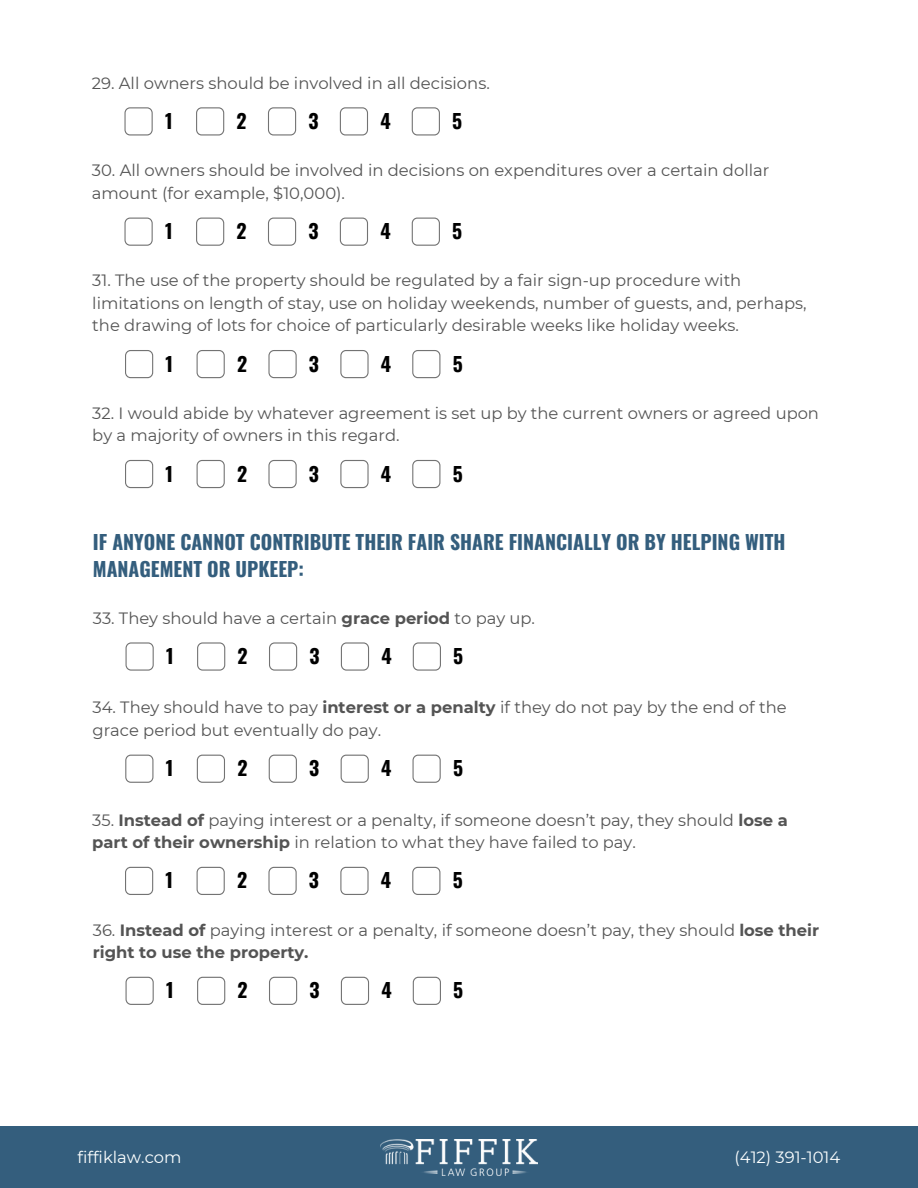
<style>
.page{position:relative;width:918px;height:1188px;background:#fff}
.page>*{position:absolute;margin:0;border:0;box-sizing:border-box;transform-origin:0 0}
.t1{font:700 19.65px/27px "Oswald";color:#345e7d}
.t2{font:700 19.65px "Oswald";color:#000}
.t3{font:16.35px/22.5px "Montserrat";color:#545454}
.t4{font:16.35px "Montserrat";color:#fcffff}
.s1{font-weight:700}
</style>
<div class="page">
<div style="left:0;top:1126px;width:918px;height:62px;background:#345e7d"></div>
<img style="left:380px;top:1140px;width:158px;height:36px">
<svg style="left:125px;top:350px;width:28px;height:28px"></svg>
<svg style="left:197px;top:350px;width:28px;height:28px"></svg>
<svg style="left:268px;top:350px;width:29px;height:28px"></svg>
<svg style="left:340px;top:350px;width:29px;height:28px"></svg>
<svg style="left:412px;top:350px;width:28px;height:28px"></svg>
<svg style="left:125px;top:460px;width:28px;height:28px"></svg>
<svg style="left:197px;top:460px;width:28px;height:28px"></svg>
<svg style="left:268px;top:460px;width:29px;height:28px"></svg>
<svg style="left:340px;top:460px;width:29px;height:28px"></svg>
<svg style="left:412px;top:460px;width:28px;height:28px"></svg>
<svg style="left:126px;top:642px;width:28px;height:29px"></svg>
<svg style="left:197px;top:642px;width:28px;height:29px"></svg>
<svg style="left:269px;top:642px;width:28px;height:29px"></svg>
<svg style="left:341px;top:642px;width:28px;height:29px"></svg>
<svg style="left:413px;top:642px;width:28px;height:29px"></svg>
<svg style="left:125px;top:755px;width:28px;height:28px"></svg>
<svg style="left:197px;top:755px;width:28px;height:28px"></svg>
<svg style="left:269px;top:755px;width:28px;height:28px"></svg>
<svg style="left:341px;top:755px;width:28px;height:28px"></svg>
<svg style="left:413px;top:755px;width:28px;height:28px"></svg>
<svg style="left:125px;top:867px;width:28px;height:28px"></svg>
<svg style="left:197px;top:867px;width:28px;height:28px"></svg>
<svg style="left:268px;top:867px;width:29px;height:28px"></svg>
<svg style="left:340px;top:867px;width:29px;height:28px"></svg>
<svg style="left:412px;top:867px;width:28px;height:28px"></svg>
<svg style="left:124px;top:107px;width:29px;height:29px"></svg>
<svg style="left:196px;top:107px;width:28px;height:29px"></svg>
<svg style="left:268px;top:107px;width:28px;height:29px"></svg>
<svg style="left:340px;top:107px;width:28px;height:29px"></svg>
<svg style="left:412px;top:107px;width:28px;height:29px"></svg>
<svg style="left:124px;top:218px;width:29px;height:28px"></svg>
<svg style="left:196px;top:218px;width:28px;height:28px"></svg>
<svg style="left:268px;top:218px;width:28px;height:28px"></svg>
<svg style="left:340px;top:218px;width:28px;height:28px"></svg>
<svg style="left:412px;top:218px;width:28px;height:28px"></svg>
<svg style="left:126px;top:977px;width:28px;height:28px"></svg>
<svg style="left:197px;top:977px;width:28px;height:28px"></svg>
<svg style="left:269px;top:977px;width:28px;height:28px"></svg>
<svg style="left:341px;top:977px;width:28px;height:28px"></svg>
<svg style="left:413px;top:977px;width:28px;height:28px"></svg>
<p class="t3" style="left:92px;top:72px;width:400px">29. All owners should be involved in all decisions.</p>
<p class="t2" style="left:165px;top:106px;width:9px">1</p>
<p class="t2" style="left:237px;top:106px;width:12px">2</p>
<p class="t2" style="left:308px;top:106px;width:12px">3</p>
<p class="t2" style="left:380px;top:106px;width:12px">4</p>
<p class="t2" style="left:452px;top:106px;width:12px">5</p>
<p class="t3" style="left:92px;top:159px;width:679px">30. All owners should be involved in decisions on expenditures over a certain dollar amount (for example, $10,000).</p>
<p class="t2" style="left:165px;top:216px;width:9px">1</p>
<p class="t2" style="left:237px;top:216px;width:12px">2</p>
<p class="t2" style="left:308px;top:216px;width:12px">3</p>
<p class="t2" style="left:380px;top:216px;width:12px">4</p>
<p class="t2" style="left:452px;top:216px;width:12px">5</p>
<p class="t3" style="left:92px;top:269px;width:716px">31. The use of the property should be regulated by a fair sign-up procedure with limitations on length of stay, use on holiday weekends, number of guests, and, perhaps, the drawing of lots for choice of particularly desirable weeks like holiday weeks.</p>
<p class="t2" style="left:166px;top:348px;width:9px">1</p>
<p class="t2" style="left:237px;top:348px;width:12px">2</p>
<p class="t2" style="left:309px;top:348px;width:12px">3</p>
<p class="t2" style="left:381px;top:348px;width:12px">4</p>
<p class="t2" style="left:453px;top:348px;width:12px">5</p>
<p class="t3" style="left:92px;top:402px;width:728px">32. I would abide by whatever agreement is set up by the current owners or agreed upon by a majority of owners in this regard.</p>
<p class="t2" style="left:166px;top:458px;width:9px">1</p>
<p class="t2" style="left:237px;top:458px;width:12px">2</p>
<p class="t2" style="left:309px;top:458px;width:12px">3</p>
<p class="t2" style="left:381px;top:458px;width:12px">4</p>
<p class="t2" style="left:453px;top:458px;width:12px">5</p>
<p class="t1" style="left:93px;top:527px;width:694px">IF ANYONE CANNOT CONTRIBUTE THEIR FAIR SHARE FINANCIALLY OR BY HELPING WITH<br>MANAGEMENT OR UPKEEP:</p>
<p class="t3" style="left:93px;top:607px;width:444px">33. They should have a certain <span class="s1">grace period</span> to pay up.</p>
<p class="t2" style="left:166px;top:641px;width:9px">1</p>
<p class="t2" style="left:238px;top:641px;width:12px">2</p>
<p class="t2" style="left:310px;top:641px;width:12px">3</p>
<p class="t2" style="left:381px;top:641px;width:12px">4</p>
<p class="t2" style="left:453px;top:641px;width:12px">5</p>
<p class="t3" style="left:93px;top:696px;width:696px">34. They should have to pay <span class="s1">interest or a penalty</span> if they do not pay by the end of the grace period but eventually do pay.</p>
<p class="t2" style="left:166px;top:753px;width:9px">1</p>
<p class="t2" style="left:237px;top:753px;width:12px">2</p>
<p class="t2" style="left:309px;top:753px;width:12px">3</p>
<p class="t2" style="left:381px;top:753px;width:12px">4</p>
<p class="t2" style="left:453px;top:753px;width:12px">5</p>
<p class="t3" style="left:92px;top:809px;width:697px">35. <span class="s1">Instead of</span> paying interest or a penalty, if someone doesn’t pay, they should <span class="s1">lose a part of their ownership</span> in relation to what they have failed to pay.</p>
<p class="t2" style="left:166px;top:865px;width:9px">1</p>
<p class="t2" style="left:237px;top:865px;width:12px">2</p>
<p class="t2" style="left:309px;top:865px;width:12px">3</p>
<p class="t2" style="left:381px;top:865px;width:12px">4</p>
<p class="t2" style="left:453px;top:865px;width:12px">5</p>
<p class="t3" style="left:93px;top:918px;width:728px">36. <span class="s1">Instead of</span> paying interest or a penalty, if someone doesn’t pay, they should <span class="s1">lose their right to use the property.</span></p>
<p class="t2" style="left:166px;top:975px;width:9px">1</p>
<p class="t2" style="left:238px;top:975px;width:12px">2</p>
<p class="t2" style="left:310px;top:975px;width:12px">3</p>
<p class="t2" style="left:381px;top:975px;width:12px">4</p>
<p class="t2" style="left:453px;top:975px;width:12px">5</p>
<p class="t4" style="left:78px;top:1147px;width:105px">fiffiklaw.com</p>
<p class="t4" style="left:735px;top:1147px;width:107px">(412) 391-1014</p>
</div>
